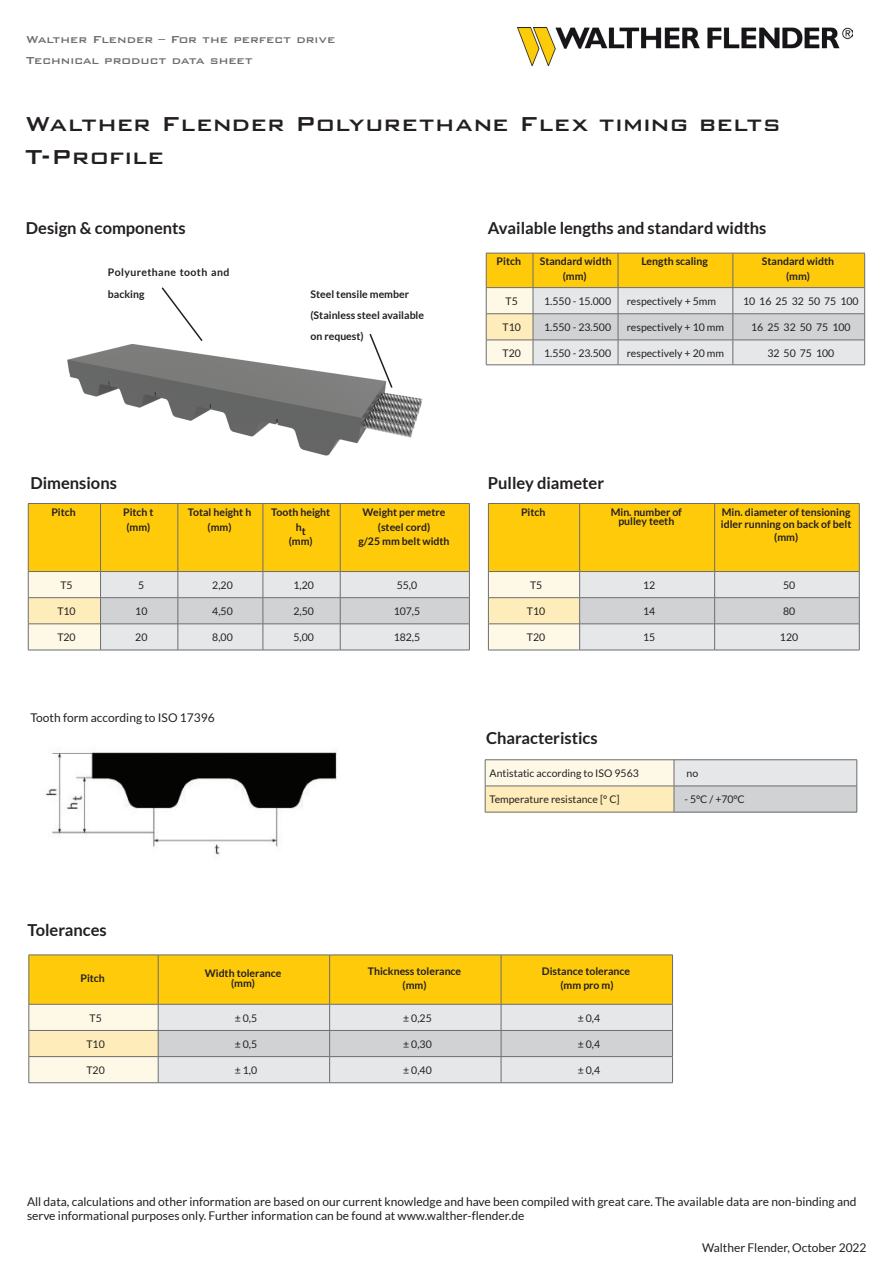
<style>
.page{position:relative;width:893px;height:1263px;background:#fff}
.page>*{position:absolute;margin:0;border:0;box-sizing:border-box;transform-origin:0 0}
.t1{font:500 27px/32.4px "Bank Gothic BT";letter-spacing:.005em;color:#231f20}
.t2{font:700 16.5px "Lato";color:#231f20}
.t3{font:500 13.5px/21.3px "Bank Gothic BT";color:#6c6d70}
.t4{font:12px/14.4px "Lato";color:#231f20}
.t5{font:700 10.5px/14.9px "Lato";color:#231f20;text-align:center}
.t6{font:10.5px "Lato";color:#231f20}
.t7{font:700 10.5px/21.3px "Lato";letter-spacing:.035em;color:#231f20}
</style>
<div class="page">
<img style="left:517px;top:28px;width:336px;height:38px">
<svg style="left:486px;top:253px;width:379px;height:112px;background:#e4d59b"></svg>
<hr style="left:486px;top:365px;width:47px;height:1px;background:#6c6d70">
<hr style="left:533px;top:365px;width:85px;height:1px;background:#6c6d70">
<hr style="left:618px;top:365px;width:115px;height:1px;background:#6c6d70">
<hr style="left:733px;top:365px;width:132px;height:1px;background:#6c6d70">
<img style="left:67px;top:344px;width:356px;height:112px">
<svg style="left:161px;top:287px;width:42px;height:54px"></svg>
<svg style="left:368px;top:334px;width:26px;height:55px"></svg>
<svg style="left:28px;top:503px;width:442px;height:147px;background:#ead27b"></svg>
<hr style="left:28px;top:650px;width:73px;height:1px;background:#6c6d70">
<hr style="left:101px;top:650px;width:77px;height:1px;background:#6c6d70">
<hr style="left:178px;top:650px;width:85px;height:1px;background:#6c6d70">
<hr style="left:263px;top:650px;width:77px;height:1px;background:#6c6d70">
<hr style="left:340px;top:650px;width:130px;height:1px;background:#6c6d70">
<div style="left:485px;top:760px;width:189px;height:26px;background:#fef9e7"></div>
<div style="left:674px;top:760px;width:183px;height:26px;background:#e6e7e9"></div>
<div style="left:485px;top:786px;width:189px;height:26px;background:#feedbb"></div>
<div style="left:674px;top:786px;width:183px;height:26px;background:#d1d2d4"></div>
<hr style="left:485px;top:759px;width:189px;height:1px;background:#6c6d70">
<hr style="left:674px;top:759px;width:183px;height:1px;background:#6c6d70">
<hr style="left:485px;top:786px;width:189px;height:1px;background:#6c6d70">
<svg style="left:485px;top:760px;width:1px;height:52px"></svg>
<hr style="left:674px;top:786px;width:183px;height:1px;background:#6c6d70">
<svg style="left:674px;top:760px;width:1px;height:52px"></svg>
<svg style="left:857px;top:760px;width:1px;height:52px"></svg>
<hr style="left:485px;top:812px;width:189px;height:1px;background:#6c6d70">
<hr style="left:674px;top:812px;width:183px;height:1px;background:#6c6d70">
<svg style="left:488px;top:503px;width:372px;height:147px;background:#ecd37a"></svg>
<hr style="left:488px;top:650px;width:92px;height:1px;background:#6c6d70">
<hr style="left:580px;top:650px;width:135px;height:1px;background:#6c6d70">
<hr style="left:715px;top:650px;width:144px;height:1px;background:#6c6d70">
<img style="left:45px;top:752px;width:292px;height:103px">
<svg style="left:29px;top:955px;width:644px;height:127px;background:#e9d58b"></svg>
<hr style="left:29px;top:1082px;width:129px;height:1px;background:#6c6d70">
<hr style="left:158px;top:1082px;width:172px;height:1px;background:#6c6d70">
<hr style="left:330px;top:1082px;width:171px;height:1px;background:#6c6d70">
<hr style="left:501px;top:1082px;width:172px;height:1px;background:#6c6d70">
<p class="t3" style="left:26px;top:28px;width:311px">Walther Flender – For the perfect drive<br>Technical product data sheet</p>
<h1 class="t1" style="left:25px;top:107px;width:757px">Walther Flender Polyurethane Flex timing belts<br>T-Profile</h1>
<h2 class="t2" style="left:26px;top:218px;width:161px">Design &amp; components</h2>
<p class="t7" style="left:108px;top:262px;width:123px">Polyurethane tooth and backing</p>
<p class="t5" style="left:310px;top:283px;width:115px;line-height:21.3px;text-align:left">Steel tensile member (Stainless steel available on request)</p>
<h2 class="t2" style="left:488px;top:218px;width:280px">Available lengths and standard widths</h2>
<p class="t5" style="left:497px;top:254px;width:26px">Pitch</p>
<p class="t5" style="left:540px;top:254px;width:74px">Standard width (mm)</p>
<p class="t5" style="left:641px;top:254px;width:68px">Length scaling</p>
<p class="t5" style="left:762px;top:254px;width:74px">Standard width (mm)</p>
<p class="t6" style="left:506px;top:295px;width:14px">T5</p>
<p class="t6" style="left:544px;top:295px;width:68px">1.550 - 15.000</p>
<p class="t6" style="left:627px;top:295px;width:91px">respectively + 5mm</p>
<p class="t6" style="left:743px;top:295px;width:117px">10 16 25 32 50 75 100</p>
<p class="t6" style="left:503px;top:321px;width:20px">T10</p>
<p class="t6" style="left:544px;top:321px;width:68px">1.550 - 23.500</p>
<p class="t6" style="left:627px;top:321px;width:99px">respectively + 10 mm</p>
<p class="t6" style="left:751px;top:321px;width:101px">16 25 32 50 75 100</p>
<p class="t6" style="left:502px;top:347px;width:20px">T20</p>
<p class="t6" style="left:544px;top:347px;width:68px">1.550 - 23.500</p>
<p class="t6" style="left:627px;top:347px;width:99px">respectively + 20 mm</p>
<p class="t6" style="left:767px;top:347px;width:68px">32 50 75 100</p>
<h2 class="t2" style="left:30px;top:474px;width:88px">Dimensions</h2>
<p class="t5" style="left:51px;top:504px;width:26px">Pitch</p>
<p class="t5" style="left:123px;top:504px;width:32px">Pitch t (mm)</p>
<p class="t5" style="left:188px;top:504px;width:65px">Total height h (mm)</p>
<p class="t5" style="left:271px;top:503px;width:61px;line-height:17.1px">Tooth height ht</p>
<p class="t5" style="left:289px;top:534px;width:25px">(mm)</p>
<p class="t5" style="left:358px;top:504px;width:93px">Weight per metre (steel cord)<br>g/25 mm belt width</p>
<p class="t6" style="left:60px;top:579px;width:14px">T5</p>
<p class="t6" style="left:138px;top:579px;width:8px">5</p>
<p class="t6" style="left:212px;top:579px;width:22px">2,20</p>
<p class="t6" style="left:293px;top:579px;width:22px">1,20</p>
<p class="t6" style="left:397px;top:579px;width:22px">55,0</p>
<p class="t6" style="left:57px;top:605px;width:20px">T10</p>
<p class="t6" style="left:135px;top:605px;width:14px">10</p>
<p class="t6" style="left:212px;top:605px;width:22px">4,50</p>
<p class="t6" style="left:293px;top:605px;width:22px">2,50</p>
<p class="t6" style="left:394px;top:605px;width:28px">107,5</p>
<p class="t6" style="left:57px;top:631px;width:20px">T20</p>
<p class="t6" style="left:135px;top:631px;width:14px">20</p>
<p class="t6" style="left:212px;top:631px;width:22px">8,00</p>
<p class="t6" style="left:293px;top:631px;width:22px">5,00</p>
<p class="t6" style="left:394px;top:631px;width:28px">182,5</p>
<p class="t4" style="left:30px;top:710px;width:186px">Tooth form according to ISO 17396</p>
<h2 class="t2" style="left:488px;top:474px;width:118px">Pulley diameter</h2>
<p class="t5" style="left:521px;top:504px;width:26px">Pitch</p>
<p class="t5" style="left:611px;top:507px;width:73px;line-height:9.8px">Min. number of pulley teeth</p>
<p class="t5" style="left:721px;top:505px;width:132px;line-height:12.6px">Min. diameter of tensioning idler running on back of belt (mm)</p>
<p class="t6" style="left:530px;top:579px;width:14px">T5</p>
<p class="t6" style="left:643px;top:579px;width:14px">12</p>
<p class="t6" style="left:783px;top:579px;width:14px">50</p>
<p class="t6" style="left:527px;top:605px;width:20px">T10</p>
<p class="t6" style="left:643px;top:605px;width:14px">14</p>
<p class="t6" style="left:783px;top:605px;width:14px">80</p>
<p class="t6" style="left:527px;top:631px;width:20px">T20</p>
<p class="t6" style="left:643px;top:631px;width:14px">15</p>
<p class="t6" style="left:780px;top:631px;width:20px">120</p>
<h2 class="t2" style="left:486px;top:729px;width:113px">Characteristics</h2>
<p class="t6" style="left:490px;top:767px;width:151px">Antistatic according to ISO 9563</p>
<p class="t6" style="left:687px;top:767px;width:13px">no</p>
<p class="t6" style="left:490px;top:794px;width:132px">Temperature resistance [° C]</p>
<p class="t6" style="left:684px;top:794px;width:62px">- 5°C / +70°C</p>
<h2 class="t2" style="left:28px;top:920px;width:81px">Tolerances</h2>
<p class="t5" style="left:81px;top:970px;width:26px">Pitch</p>
<p class="t5" style="left:205px;top:968px;width:78px;line-height:9.8px">Width tolerance (mm)</p>
<p class="t5" style="left:368px;top:963px;width:95px">Thickness tolerance (mm)</p>
<p class="t5" style="left:542px;top:963px;width:90px">Distance tolerance (mm pro m)</p>
<p class="t6" style="left:89px;top:1012px;width:14px">T5</p>
<p class="t6" style="left:235px;top:1012px;width:24px">± 0,5</p>
<p class="t6" style="left:403px;top:1012px;width:30px">± 0,25</p>
<p class="t6" style="left:578px;top:1012px;width:24px">± 0,4</p>
<p class="t6" style="left:86px;top:1038px;width:20px">T10</p>
<p class="t6" style="left:235px;top:1038px;width:24px">± 0,5</p>
<p class="t6" style="left:403px;top:1038px;width:30px">± 0,30</p>
<p class="t6" style="left:578px;top:1038px;width:24px">± 0,4</p>
<p class="t6" style="left:86px;top:1064px;width:20px">T20</p>
<p class="t6" style="left:235px;top:1064px;width:24px">± 1,0</p>
<p class="t6" style="left:403px;top:1064px;width:30px">± 0,40</p>
<p class="t6" style="left:578px;top:1064px;width:24px">± 0,4</p>
<p class="t4" style="left:27px;top:1194px;width:831px">All data, calculations and other information are based on our current knowledge and have been compiled with great care. The available data are non-binding and serve informational purposes only. Further information can be found at www.walther-flender.de</p>
<p class="t4" style="left:702px;top:1240px;width:166px">Walther Flender, October 2022</p>
</div>
